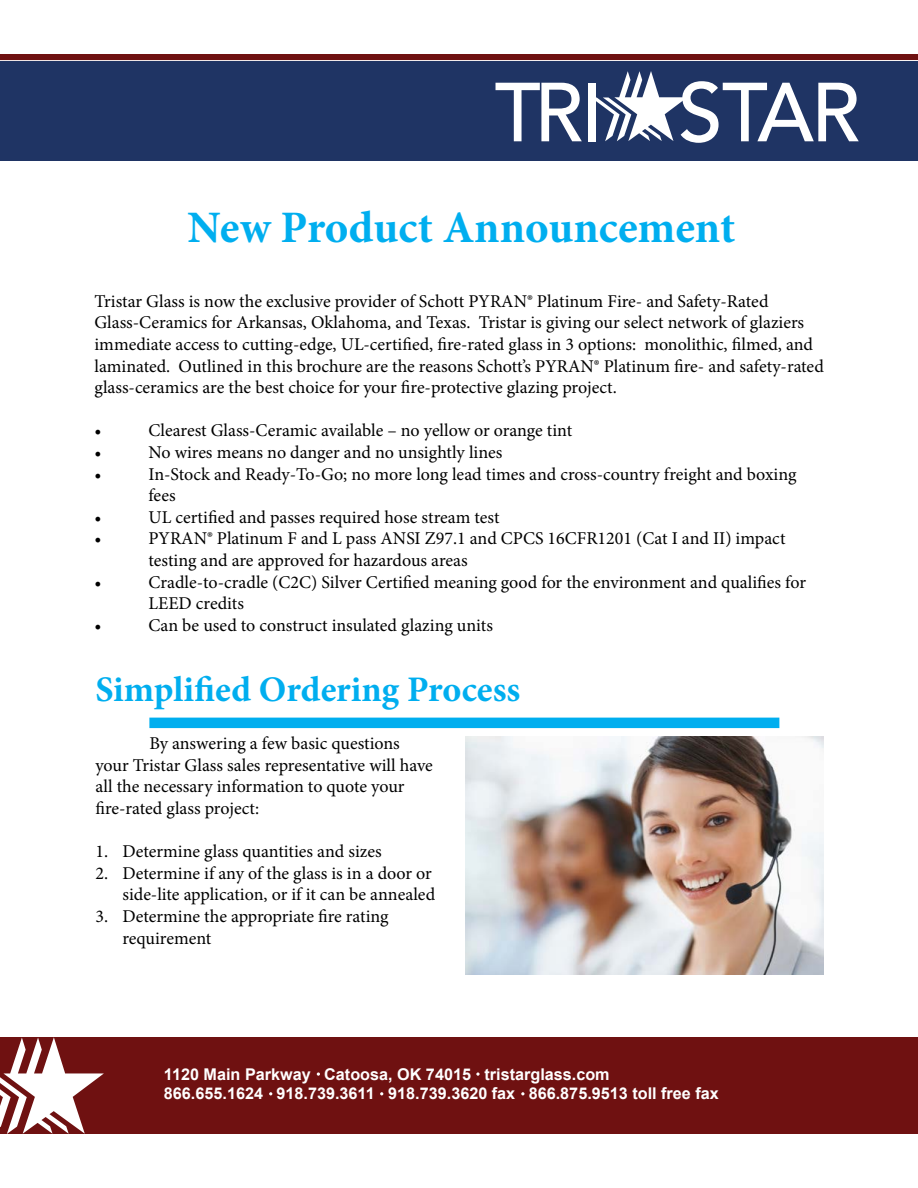
<style>
.page{position:relative;width:918px;height:1188px;background:#fff}
.page>*{position:absolute;margin:0;border:0;box-sizing:border-box;transform-origin:0 0}
.t1{font:700 45px "Minion Pro";color:#00aeef}
.t2{font:700 36px "Minion Pro";color:#00aeef}
.t3{font:18px/21.6px "Minion Pro";color:#000}
.t4{font:700 16.2px/19.5px "Arial";color:#fff}
</style>
<div class="page">
<img style="left:465px;top:737px;width:358px;height:238px">
<div style="left:149px;top:718px;width:630px;height:10px;background:#00aeef"></div>
<div style="left:0;top:61px;width:918px;height:99px;background:#1f3464"></div>
<div style="left:0;top:54px;width:918px;height:6px;background:#6f1111"></div>
<svg style="left:496px;top:83px;width:86px;height:58px"></svg>
<div style="left:588px;top:83px;width:8px;height:58px;background:#fff"></div>
<svg style="left:591px;top:71px;width:268px;height:72px"></svg>
<div style="left:0;top:1037px;width:918px;height:97px;background:#6f1111"></div>
<svg style="left:317px;top:1072px;width:3px;height:4px"></svg>
<svg style="left:476px;top:1072px;width:4px;height:4px"></svg>
<svg style="left:0;top:1037px;width:104px;height:97px"></svg>
<h1 class="t1" style="left:187px;top:196px;width:549px">New Product Announcement</h1>
<p class="t3" style="left:94px;top:290px;width:731px">Tristar Glass is now the exclusive provider of Schott PYRAN® Platinum Fire- and Safety-Rated Glass-Ceramics for Arkansas, Oklahoma, and Texas. Tristar is giving our select network of glaziers immediate access to cutting-edge, UL-certified, fire-rated glass in 3 options: monolithic, filmed, and laminated. Outlined in this brochure are the reasons Schott’s PYRAN® Platinum fire- and safety-rated glass-ceramics are the best choice for your fire-protective glazing project.</p>
<p class="t3" style="left:94px;top:420px;width:9px">•</p>
<p class="t3" style="left:148px;top:420px;width:425px">Clearest Glass-Ceramic available – no yellow or orange tint</p>
<p class="t3" style="left:94px;top:442px;width:9px">•</p>
<p class="t3" style="left:148px;top:442px;width:355px">No wires means no danger and no unsightly lines</p>
<p class="t3" style="left:94px;top:463px;width:9px">•</p>
<p class="t3" style="left:148px;top:463px;width:650px">In-Stock and Ready-To-Go; no more long lead times and cross-country freight and boxing fees</p>
<p class="t3" style="left:94px;top:506px;width:9px">•</p>
<p class="t3" style="left:148px;top:506px;width:353px">UL certified and passes required hose stream test</p>
<p class="t3" style="left:94px;top:528px;width:9px">•</p>
<p class="t3" style="left:148px;top:528px;width:639px">PYRAN® Platinum F and L pass ANSI Z97.1 and CPCS 16CFR1201 (Cat I and II) impact testing and are approved for hazardous areas</p>
<p class="t3" style="left:94px;top:571px;width:9px">•</p>
<p class="t3" style="left:148px;top:571px;width:659px">Cradle-to-cradle (C2C) Silver Certified meaning good for the environment and qualifies for<br>LEED credits</p>
<p class="t3" style="left:94px;top:614px;width:9px">•</p>
<p class="t3" style="left:148px;top:614px;width:346px">Can be used to construct insulated glazing units</p>
<h2 class="t2" style="left:95px;top:664px;width:426px">Simplified Ordering Process</h2>
<p class="t3" style="left:95px;top:733px;width:339px;text-indent:54px">By answering a few basic questions your Tristar Glass sales representative will have all the necessary information to quote your fire-rated glass project:</p>
<p class="t3" style="left:95px;top:841px;width:288px">1. Determine glass quantities and sizes</p>
<p class="t3" style="left:95px;top:862px;width:341px;text-align:right">2. Determine if any of the glass is in a door or side-lite application, or if it can be annealed</p>
<p class="t3" style="left:122px;top:906px;width:268px;text-indent:-27px">3. Determine the appropriate fire rating requirement</p>
<p class="t4" style="left:164px;top:1065px;width:556px">1120 Main Parkway Catoosa, OK 74015 tristarglass.com<br>866.655.1624 918.739.3611 918.739.3620 fax 866.875.9513 toll free fax</p>
</div>
